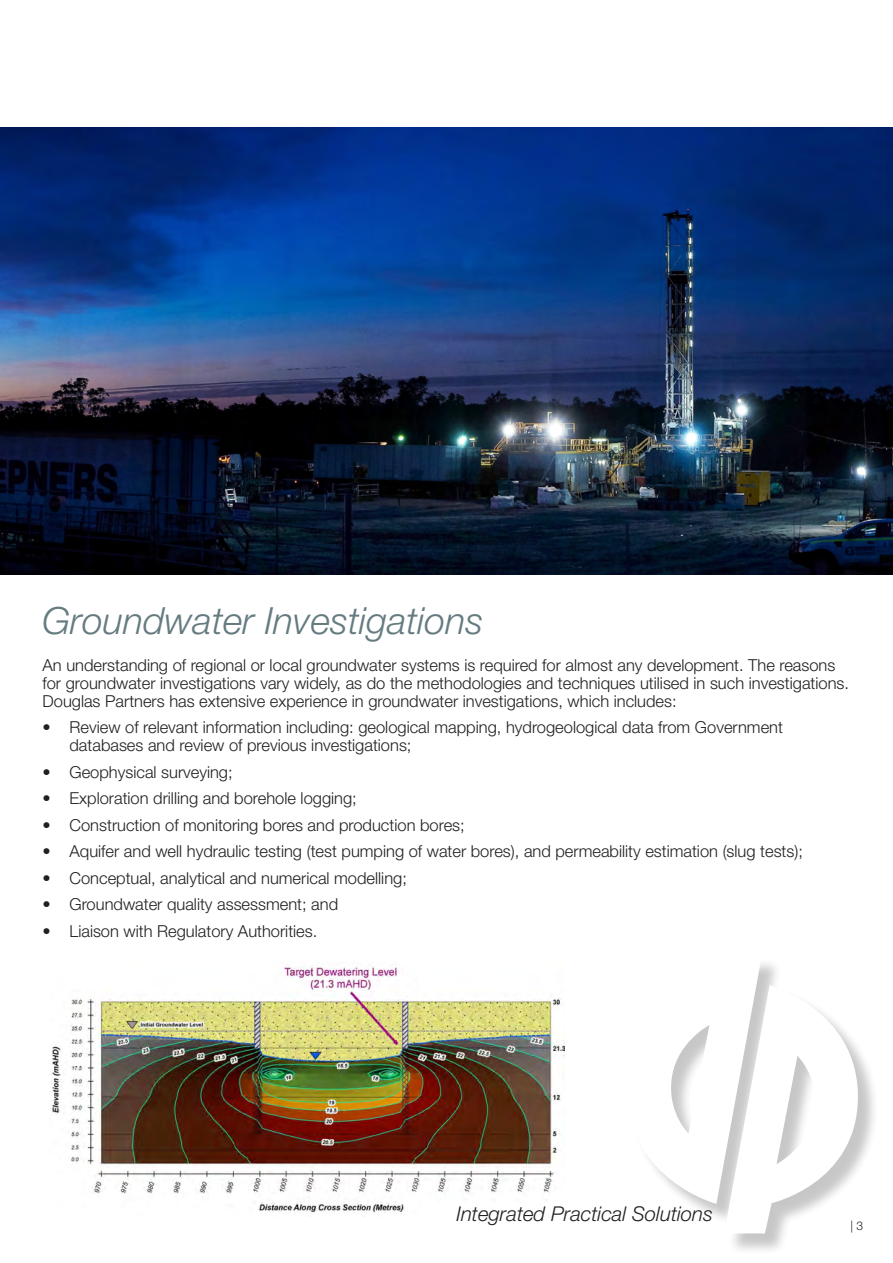
<style>
.page{position:relative;width:893px;height:1263px;background:#fff}
.page>*{position:absolute;margin:0;border:0;box-sizing:border-box;transform-origin:0 0}
.Light_Body_Copy{font:italic 300 37.5px "Helvetica Neue LT Std";color:#657b80}
.t1{font:italic 300 20.4px "Helvetica Neue LT Std";color:#231f20}
.Light_Body_Copy-2{font:300 16.5px/18px "Helvetica Neue LT Std";color:#231f20}
.Light_Body_Copy-3{font:300 12px "Helvetica Neue LT Std";color:#231f20}
</style>
<div class="page">
<img style="left:0;top:128px;width:893px;height:446px">
<img style="left:51px;top:962px;width:514px;height:252px">
<div style="left:630px;top:958px;width:249px;height:297px;background:#231f20;opacity:.5"></div>
<svg style="left:630px;top:958px;width:229px;height:275px"></svg>
<p class="Light_Body_Copy" style="left:43px;top:599px;width:443px">Groundwater Investigations</p>
<p class="Light_Body_Copy-2" style="left:43px;top:656px;width:808px">An understanding of regional or local groundwater systems is required for almost any development. The reasons for groundwater investigations vary widely, as do the methodologies and techniques utilised in such investigations.<br>Douglas Partners has extensive experience in groundwater investigations, which includes:</p>
<p class="Light_Body_Copy-2" style="left:70px;top:718px;width:715px;text-indent:-27px">• Review of relevant information including: geological mapping, hydrogeological data from Government databases and review of previous investigations;</p>
<p class="Light_Body_Copy-2" style="left:43px;top:763px;width:192px">• Geophysical surveying;</p>
<p class="Light_Body_Copy-2" style="left:43px;top:789px;width:316px">• Exploration drilling and borehole logging;</p>
<p class="Light_Body_Copy-2" style="left:43px;top:816px;width:424px">• Construction of monitoring bores and production bores;</p>
<p class="Light_Body_Copy-2" style="left:43px;top:842px;width:762px">• Aquifer and well hydraulic testing (test pumping of water bores), and permeability estimation (slug tests);</p>
<p class="Light_Body_Copy-2" style="left:43px;top:869px;width:366px">• Conceptual, analytical and numerical modelling;</p>
<p class="Light_Body_Copy-2" style="left:43px;top:895px;width:297px">• Groundwater quality assessment; and</p>
<p class="Light_Body_Copy-2" style="left:43px;top:922px;width:276px">• Liaison with Regulatory Authorities.</p>
<p class="t1" style="left:456px;top:1201px;width:258px">Integrated Practical Solutions</p>
<p class="Light_Body_Copy-3" style="left:850px;top:1218px;width:14px">| 3</p>
</div>
